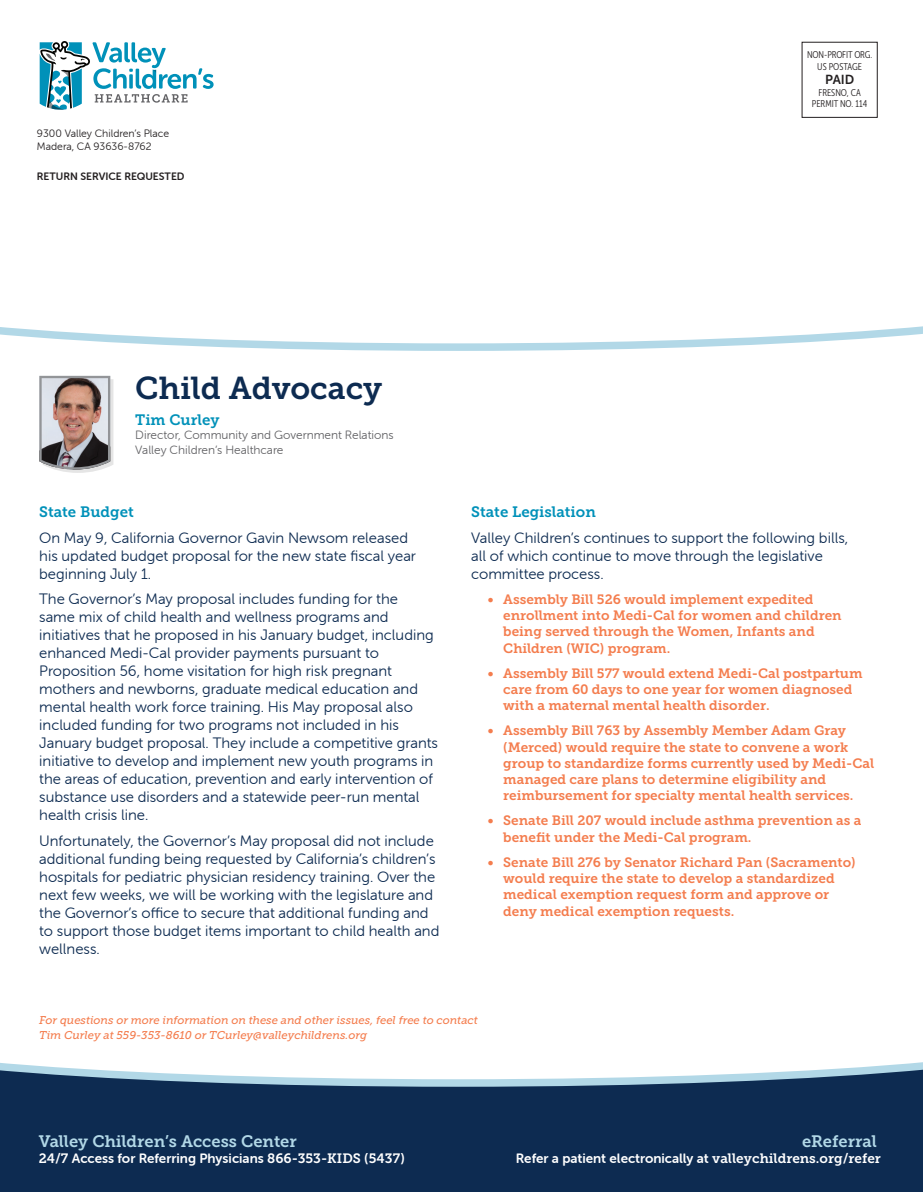
<style>
.page{position:relative;width:923px;height:1192px;background:#fff}
.page>*{position:absolute;margin:0;border:0;box-sizing:border-box;transform-origin:0 0}
.t1{font:31.5px "Museo Slab 700";color:#0d2b51}
.t2{font:16.5px "Museo Slab 700";color:#b2d8e7}
.t3{font:15px/18px "Museo Sans Rounded 300";color:#0d2b51}
.t4{font:15px "Museo Slab 700";color:#0091b9}
.t5{font:13.5px/16.2px "Museo Slab 700";color:#f47d4e}
.t6{font:13.5px "Museo Sans Rounded 700";color:#fff}
.t7{font:13.05px "Museo Sans 700";color:#231f20}
.t8{font:12px/14.4px "Museo Sans Rounded 300";color:#636366}
.t9{font:italic 11.25px/14.4px "Museo Slab 500";color:#f47d4e}
.t10{font:10.65px/12.9px "Museo Sans Rounded 300";color:#231f20}
.t11{font:10.65px "Museo Sans Rounded 700";color:#231f20}
.t12{font:9.75px/11.4px "Museo Sans Cond 300";color:#231f20;text-align:center}
.s1{font-family:"Museo Slab 700"}
</style>
<div class="page">
<svg style="left:128px;top:343px;width:660px;height:8px;fill:#b2d8e7"></svg>
<svg style="left:0;top:41px;width:922px;height:302px"></svg>
<div style="left:801px;top:42px;width:76px;height:76px;background:#fff"></div>
<svg style="left:40px;top:41px;width:173px;height:69px"></svg>
<svg style="left:0;top:1062px;width:922px;height:7px"></svg>
<svg style="left:0;top:1069px;width:922px;height:123px;background:#213e61"></svg>
<img style="left:39px;top:376px;width:74px;height:97px">
<svg style="left:916px;top:1189px;width:7px;height:3px"></svg>
<p class="t10" style="left:37px;top:127px;width:134px">9300 Valley Children’s Place<br>Madera, CA 93636-8762</p>
<p class="t11" style="left:37px;top:171px;width:149px">RETURN SERVICE REQUESTED</p>
<p class="t12" style="left:806px;top:49px;width:67px">NON-PROFIT ORG.<br>US POSTAGE</p>
<p class="t7" style="left:824px;top:73px;width:31px">PAID</p>
<p class="t12" style="left:811px;top:87px;width:57px">FRESNO, CA<br>PERMIT NO. 114</p>
<h1 class="t1" style="left:135px;top:370px;width:248px">Child Advocacy</h1>
<p class="t4" style="left:135px;top:411px;width:86px">Tim Curley</p>
<p class="t8" style="left:135px;top:428px;width:260px">Director, Community and Government Relations<br>Valley Children’s Healthcare</p>
<p class="t4" style="left:39px;top:503px;width:96px">State Budget</p>
<p class="t3" style="left:39px;top:529px;width:378px">On May 9, California Governor Gavin Newsom released his updated budget proposal for the new state fiscal year beginning July 1.</p>
<p class="t3" style="left:39px;top:590px;width:400px">The Governor’s May proposal includes funding for the<br>same mix of child health and wellness programs and initiatives that he proposed in his January budget, including enhanced Medi-Cal provider payments pursuant to Proposition 56, home visitation for high risk pregnant mothers and newborns, graduate medical education and mental health work force training. His May proposal also included funding for two programs not included in his January budget proposal. They include a competitive grants initiative to develop and implement new youth programs in the areas of education, prevention and early intervention of substance use disorders and a statewide peer-run mental health crisis line.</p>
<p class="t3" style="left:39px;top:832px;width:401px">Unfortunately, the Governor’s May proposal did not include additional funding being requested by California’s children’s hospitals for pediatric physician residency training. Over the next few weeks, we will be working with the legislature and the Governor’s office to secure that additional funding and to support those budget items important to child health and wellness.</p>
<p class="t4" style="left:471px;top:503px;width:126px">State Legislation</p>
<p class="t3" style="left:471px;top:529px;width:378px">Valley Children’s continues to support the following bills, all of which continue to move through the legislative committee process.</p>
<p class="t5" style="left:503px;top:591px;width:340px;text-indent:-15px">• Assembly Bill 526 would implement expedited enrollment into Medi-Cal for women and children being served through the Women, Infants and Children (WIC) program.</p>
<p class="t5" style="left:503px;top:665px;width:360px;text-indent:-15px">• Assembly Bill 577 would extend Medi-Cal postpartum care from 60 days to one year for women diagnosed with a maternal mental health disorder.</p>
<p class="t5" style="left:503px;top:723px;width:372px;text-indent:-15px">• Assembly Bill 763 by Assembly Member Adam Gray (Merced) would require the state to convene a work group to standardize forms currently used by Medi-Cal managed care plans to determine eligibility and reimbursement for specialty mental health services.</p>
<p class="t5" style="left:503px;top:813px;width:359px;text-indent:-15px">• Senate Bill 207 would include asthma prevention as a benefit under the Medi-Cal program.</p>
<p class="t5" style="left:503px;top:854px;width:354px;text-indent:-15px">• Senate Bill 276 by Senator Richard Pan (Sacramento) would require the state to develop a standardized medical exemption request form and approve or deny medical exemption requests.</p>
<p class="t9" style="left:39px;top:1013px;width:440px">For questions or more information on these and other issues, feel free to contact<br>Tim Curley at 559-353-8610 or TCurley@valleychildrens.org</p>
<p class="t2" style="left:39px;top:1132px;width:259px">Valley Children’s Access Center</p>
<p class="t6" style="left:39px;top:1151px;width:367px"><span class="s1">24/7</span> Access for Referring Physicians <span class="s1">866-353-KIDS (5437)</span></p>
<p class="t2" style="left:801px;top:1132px;width:76px">eReferral</p>
<p class="t6" style="left:515px;top:1151px;width:366px">Refer a patient electronically at <span class="s1">valleychildrens.org/refer</span></p>
</div>
